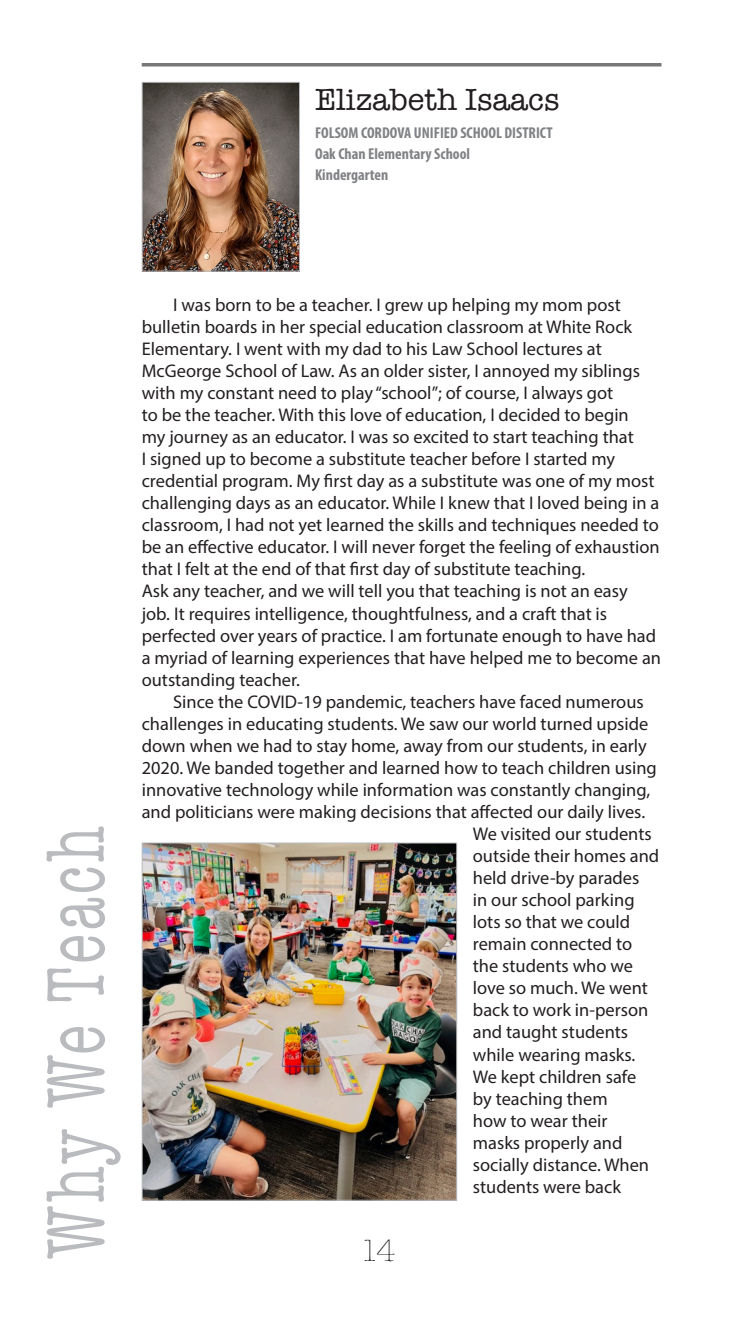
<style>
.page{position:relative;width:756px;height:1323px;background:#fff}
.page>*{position:absolute;margin:0;border:0;box-sizing:border-box;transform-origin:0 0}
.t1{font:84px "American Typewriter";letter-spacing:.06em;color:#babbbe;scale:.67 1}
.Teacher_s_Name{font:31.5px "American Typewriter";color:#231f20}
.t2{font:300 31.5px "American Typewriter";color:#231f20}
.Indent_Paragraph{font:18.38px/22.1px "Myriad Pro";color:#231f20}
.TOC_School___District_Name{font:700 condensed 15.75px/21px "Myriad Pro";color:#808285}
</style>
<div class="page">
<img style="left:144px;top:845px;width:311px;height:354px">
<div style="left:142px;top:843px;width:315px;height:358px;border:1px solid #babbbe"></div>
<hr style="left:142px;top:63px;width:520px;height:3px;background:#77777a">
<img style="left:144px;top:84px;width:154px;height:186px">
<div style="left:142px;top:82px;width:158px;height:190px;border:1px solid #babbbe"></div>
<h2 class="Teacher_s_Name" style="left:315px;top:75px;width:246px">Elizabeth Isaacs</h2>
<p class="TOC_School___District_Name" style="left:315px;top:122px;width:239px">FOLSOM CORDOVA UNIFIED SCHOOL DISTRICT</p>
<p class="TOC_School___District_Name" style="left:315px;top:143px;width:157px">Oak Chan Elementary School<br>Kindergarten</p>
<h1 class="t1" style="left:11px;top:1258px;width:646px;rotate:-90deg">Why We Teach</h1>
<p class="Indent_Paragraph" style="left:142px;top:293px;width:521px;text-indent:32px">I was born to be a teacher. I grew up helping my mom post bulletin boards in her special education classroom at White Rock Elementary. I went with my dad to his Law School lectures at McGeorge School of Law. As an older sister, I annoyed my siblings with my constant need to play “school”; of course, I always got<br>to be the teacher. With this love of education, I decided to begin<br>my journey as an educator. I was so excited to start teaching that<br>I signed up to become a substitute teacher before I started my credential program. My first day as a substitute was one of my most challenging days as an educator. While I knew that I loved being in a classroom, I had not yet learned the skills and techniques needed to be an effective educator. I will never forget the feeling of exhaustion that I felt at the end of that first day of substitute teaching.<br>Ask any teacher, and we will tell you that teaching is not an easy<br>job. It requires intelligence, thoughtfulness, and a craft that is perfected over years of practice. I am fortunate enough to have had a myriad of learning experiences that have helped me to become an outstanding teacher.</p>
<p class="Indent_Paragraph" style="left:173px;top:690px;width:472px">Since the COVID-19 pandemic, teachers have faced numerous</p>
<p class="Indent_Paragraph" style="left:142px;top:712px;width:508px">challenges in educating students. We saw our world turned upside</p>
<p class="Indent_Paragraph" style="left:142px;top:734px;width:507px">down when we had to stay home, away from our students, in early</p>
<p class="Indent_Paragraph" style="left:142px;top:756px;width:517px">2020. We banded together and learned how to teach children using</p>
<p class="Indent_Paragraph" style="left:142px;top:778px;width:510px">innovative technology while information was constantly changing,</p>
<p class="Indent_Paragraph" style="left:142px;top:801px;width:505px">and politicians were making decisions that affected our daily lives.</p>
<p class="Indent_Paragraph" style="left:473px;top:823px;width:180px">We visited our students</p>
<p class="Indent_Paragraph" style="left:473px;top:845px;width:188px">outside their homes and</p>
<p class="Indent_Paragraph" style="left:473px;top:867px;width:168px">held drive-by parades</p>
<p class="Indent_Paragraph" style="left:473px;top:889px;width:163px">in our school parking</p>
<p class="Indent_Paragraph" style="left:473px;top:911px;width:159px">lots so that we could</p>
<p class="Indent_Paragraph" style="left:473px;top:933px;width:161px">remain connected to</p>
<p class="Indent_Paragraph" style="left:473px;top:955px;width:162px">the students who we</p>
<p class="Indent_Paragraph" style="left:473px;top:977px;width:177px">love so much. We went</p>
<p class="Indent_Paragraph" style="left:473px;top:999px;width:177px">back to work in-person</p>
<p class="Indent_Paragraph" style="left:473px;top:1021px;width:157px">and taught students</p>
<p class="Indent_Paragraph" style="left:473px;top:1043px;width:164px">while wearing masks.</p>
<p class="Indent_Paragraph" style="left:473px;top:1065px;width:165px">We kept children safe</p>
<p class="Indent_Paragraph" style="left:473px;top:1087px;width:136px">by teaching them</p>
<p class="Indent_Paragraph" style="left:473px;top:1109px;width:136px">how to wear their</p>
<p class="Indent_Paragraph" style="left:473px;top:1131px;width:151px">masks properly and</p>
<p class="Indent_Paragraph" style="left:473px;top:1153px;width:178px">socially distance. When</p>
<p class="Indent_Paragraph" style="left:473px;top:1175px;width:150px">students were back</p>
<h2 class="t2" style="left:360px;top:1228px;width:37px">14</h2>
</div>
